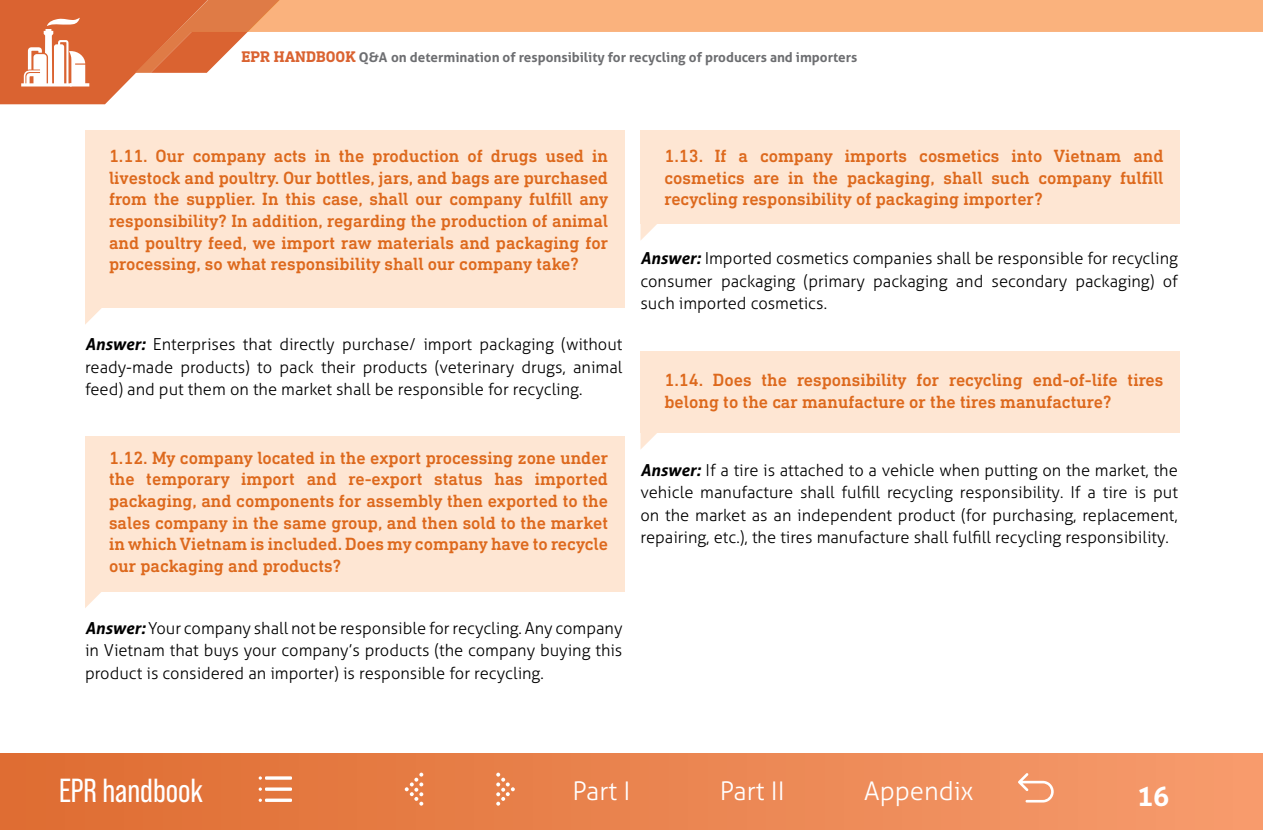
<style>
.page{position:relative;width:1263px;height:830px;background:#fff}
.page>*{position:absolute;margin:0;border:0;box-sizing:border-box;transform-origin:0 0}
.t1{font:33.3px "SVN Bebas Neue Pro Regular";color:#fff}
.t2{font:700 27px "SVN Aller";color:#fff}
.t3{font:300 25.65px "SVN Aller";color:#fff}
.t4{font:500 18px/21.6px "SVN DIN Next Slab";color:#dd691d;text-align:justify}
.t5{font:300 16.5px/22.5px "SVN Aller";color:#000;text-align:justify}
.t6{font:700 13.5px "SVN Aller";color:#6d6e71}
.s1{font-family:"SVN DIN Next Slab";font-size:15.6px;color:#da6331}
.s2{font-weight:700;font-style:italic}
</style>
<div class="page">
<svg style="left:0;top:0;width:1263px;height:104px"></svg>
<div style="left:0;top:753px;width:1263px;height:76px;background:linear-gradient(to right,#de6d31,#f69b6d)"></div>
<svg style="left:496px;top:772px;width:19px;height:33px"></svg>
<svg style="left:405px;top:772px;width:18px;height:33px"></svg>
<hr style="left:265px;top:776px;width:27px;height:3px;background:#fff">
<hr style="left:265px;top:787px;width:27px;height:3px;background:#fff">
<hr style="left:265px;top:798px;width:27px;height:3px;background:#fff">
<svg style="left:1018px;top:772px;width:36px;height:30px"></svg>
<div style="left:85px;top:130px;width:539px;height:177px;background:#fee6d3"></div>
<svg style="left:85px;top:307px;width:19px;height:17px"></svg>
<div style="left:640px;top:130px;width:540px;height:93px;background:#fee6d3"></div>
<svg style="left:640px;top:223px;width:20px;height:17px"></svg>
<div style="left:640px;top:350px;width:540px;height:82px;background:#fee6d3"></div>
<svg style="left:640px;top:432px;width:20px;height:17px"></svg>
<div style="left:85px;top:435px;width:539px;height:156px;background:#fee6d3"></div>
<svg style="left:85px;top:591px;width:19px;height:17px"></svg>
<p class="t6" style="left:242px;top:47px;width:617px"><span class="s1">EPR HANDBOOK</span> Q&amp;A on determination of responsibility for recycling of producers and importers</p>
<p class="t4" style="left:109px;top:144px;width:501px">1.11. Our company acts in the production of drugs used in livestock and poultry. Our bottles, jars, and bags are purchased from the supplier. In this case, shall our company fulfill any responsibility? In addition, regarding the production of animal and poultry feed, we import raw materials and packaging for processing, so what responsibility shall our company take?</p>
<p class="t4" style="left:664px;top:144px;width:501px">1.13. If a company imports cosmetics into Vietnam and cosmetics are in the packaging, shall such company fulfill recycling responsibility of packaging importer?</p>
<p class="t5" style="left:640px;top:246px;width:539px"><span class="s2">Answer:</span> Imported cosmetics companies shall be responsible for recycling consumer packaging (primary packaging and secondary packaging) of such imported cosmetics.</p>
<p class="t5" style="left:85px;top:332px;width:539px"><span class="s2">Answer:</span> Enterprises that directly purchase/ import packaging (without ready-made products) to pack their products (veterinary drugs, animal feed) and put them on the market shall be responsible for recycling.</p>
<p class="t4" style="left:109px;top:445px;width:501px">1.12. My company located in the export processing zone under the temporary import and re-export status has imported packaging, and components for assembly then exported to the sales company in the same group, and then sold to the market in which Vietnam is included. Does my company have to recycle our packaging and products?</p>
<p class="t5" style="left:85px;top:615px;width:539px"><span class="s2">Answer:</span> Your company shall not be responsible for recycling. Any company in Vietnam that buys your company’s products (the company buying this product is considered an importer) is responsible for recycling.</p>
<p class="t4" style="left:664px;top:368px;width:500px">1.14. Does the responsibility for recycling end-of-life tires belong to the car manufacture or the tires manufacture?</p>
<p class="t5" style="left:640px;top:457px;width:539px"><span class="s2">Answer:</span> If a tire is attached to a vehicle when putting on the market, the vehicle manufacture shall fulfill recycling responsibility. If a tire is put on the market as an independent product (for purchasing, replacement, repairing, etc.), the tires manufacture shall fulfill recycling responsibility.</p>
<h1 class="t1" style="left:59px;top:767px;width:146px">EPR handbook</h1>
<h3 class="t3" style="left:573px;top:771px;width:60px">Part I</h3>
<h3 class="t3" style="left:720px;top:771px;width:66px">Part II</h3>
<h3 class="t3" style="left:864px;top:771px;width:111px">Appendix</h3>
<h2 class="t2" style="left:1075px;top:776px;width:96px">16 16</h2>
</div>
